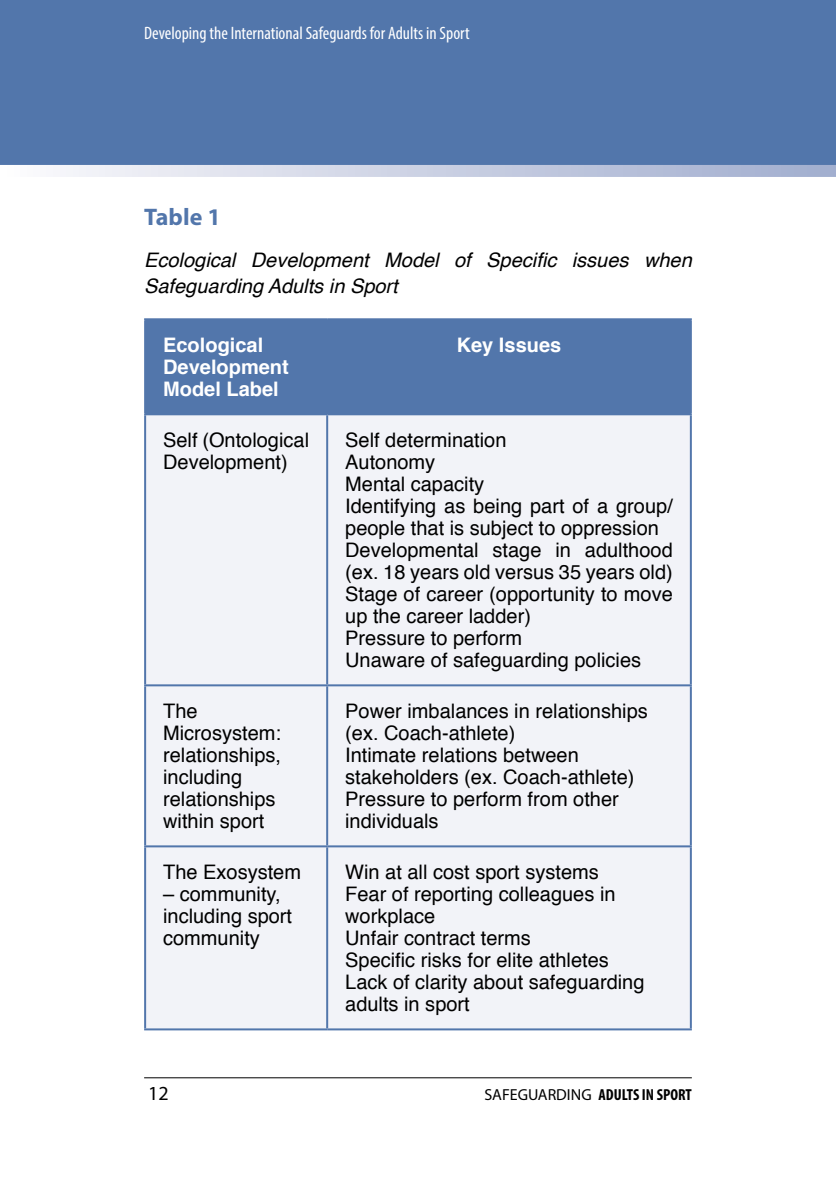
<style>
.page{position:relative;width:836px;height:1181px;background:#fff}
.page>*{position:absolute;margin:0;border:0;box-sizing:border-box;transform-origin:0 0}
.t1{font:700 24px "Myriad Pro";letter-spacing:.005em;color:#5276ab}
.t2{font:20px/22px "Helvetica";color:#000}
.t3{font:italic 20px/26px "Helvetica";color:#000}
.t4{font:700 20px/22px "Helvetica";color:#fff}
.t5{font:20px "Myriad Pro";color:#000}
.t6{font:condensed 18px "Myriad Pro";color:#fff}
.t7{font:700 condensed 16px "Myriad Pro";color:#000}
.s1{font-weight:400;font-stretch:normal}
</style>
<div class="page">
<div style="left:1px;top:0;width:834px;height:170px;background:#5276ab"></div>
<svg style="left:1px;top:165px;width:834px;height:12px;background:#cdd3e4"></svg>
<hr style="left:144px;top:1077px;width:547px;height:1px;background:#000">
<div style="left:146px;top:320px;width:543px;height:93px;background:#5276ab"></div>
<div style="left:146px;top:415px;width:543px;height:613px;background:#f2f3f8"></div>
<hr style="left:144px;top:318px;width:183px;height:2px;background:#5276ab">
<hr style="left:144px;top:320px;width:2px;height:93px;background:#5276ab">
<hr style="left:327px;top:318px;width:364px;height:2px;background:#5276ab">
<hr style="left:326px;top:320px;width:2px;height:93px;background:#5276ab">
<hr style="left:689px;top:320px;width:2px;height:93px;background:#5276ab">
<hr style="left:144px;top:413px;width:183px;height:2px;background:#5276ab">
<hr style="left:144px;top:415px;width:2px;height:269px;background:#5276ab">
<hr style="left:327px;top:413px;width:364px;height:2px;background:#5276ab">
<hr style="left:326px;top:415px;width:2px;height:269px;background:#5276ab">
<hr style="left:689px;top:415px;width:2px;height:269px;background:#5276ab">
<hr style="left:144px;top:684px;width:183px;height:2px;background:#5276ab">
<hr style="left:144px;top:686px;width:2px;height:159px;background:#5276ab">
<hr style="left:327px;top:684px;width:364px;height:2px;background:#5276ab">
<hr style="left:326px;top:686px;width:2px;height:159px;background:#5276ab">
<hr style="left:689px;top:686px;width:2px;height:159px;background:#5276ab">
<hr style="left:144px;top:845px;width:183px;height:2px;background:#5276ab">
<hr style="left:144px;top:847px;width:2px;height:181px;background:#5276ab">
<hr style="left:327px;top:845px;width:364px;height:2px;background:#5276ab">
<hr style="left:326px;top:847px;width:2px;height:181px;background:#5276ab">
<hr style="left:689px;top:847px;width:2px;height:181px;background:#5276ab">
<hr style="left:144px;top:1028px;width:183px;height:2px;background:#5276ab">
<hr style="left:327px;top:1028px;width:364px;height:2px;background:#5276ab">
<p class="t6" style="left:144px;top:23px;width:327px">Developing the International Safeguards for Adults in Sport</p>
<p class="t1" style="left:144px;top:202px;width:78px">Table 1</p>
<p class="t3" style="left:144px;top:248px;width:549px">Ecological Development Model of Specific issues when<br>Safeguarding Adults in Sport</p>
<p class="t4" style="left:163px;top:334px;width:127px">Ecological<br>Development<br>Model Label</p>
<p class="t4" style="left:456px;top:334px;width:106px">Key Issues</p>
<p class="t2" style="left:163px;top:430px;width:147px">Self (Ontological<br>Development)</p>
<p class="t2" style="left:345px;top:430px;width:329px">Self determination<br>Autonomy<br>Mental capacity<br>Identifying as being part of a group/ people that is subject to oppression<br>Developmental stage in adulthood (ex. 18 years old versus 35 years old)<br>Stage of career (opportunity to move up the career ladder)<br>Pressure to perform<br>Unaware of safeguarding policies</p>
<p class="t2" style="left:163px;top:701px;width:119px">The<br>Microsystem: relationships, including relationships within sport</p>
<p class="t2" style="left:345px;top:701px;width:304px">Power imbalances in relationships (ex. Coach-athlete)<br>Intimate relations between stakeholders (ex. Coach-athlete)<br>Pressure to perform from other individuals</p>
<p class="t2" style="left:163px;top:862px;width:139px">The Exosystem</p>
<p class="t2" style="left:163px;top:884px;width:130px">– community, including sport community</p>
<p class="t2" style="left:345px;top:862px;width:301px">Win at all cost sport systems<br>Fear of reporting colleagues in workplace<br>Unfair contract terms<br>Specific risks for elite athletes<br>Lack of clarity about safeguarding adults in sport</p>
<p class="t5" style="left:148px;top:1081px;width:22px">12</p>
<p class="t7" style="left:484px;top:1085px;width:209px"><span class="s1">SAFEGUARDING</span> ADULTS IN SPORT</p>
</div>
